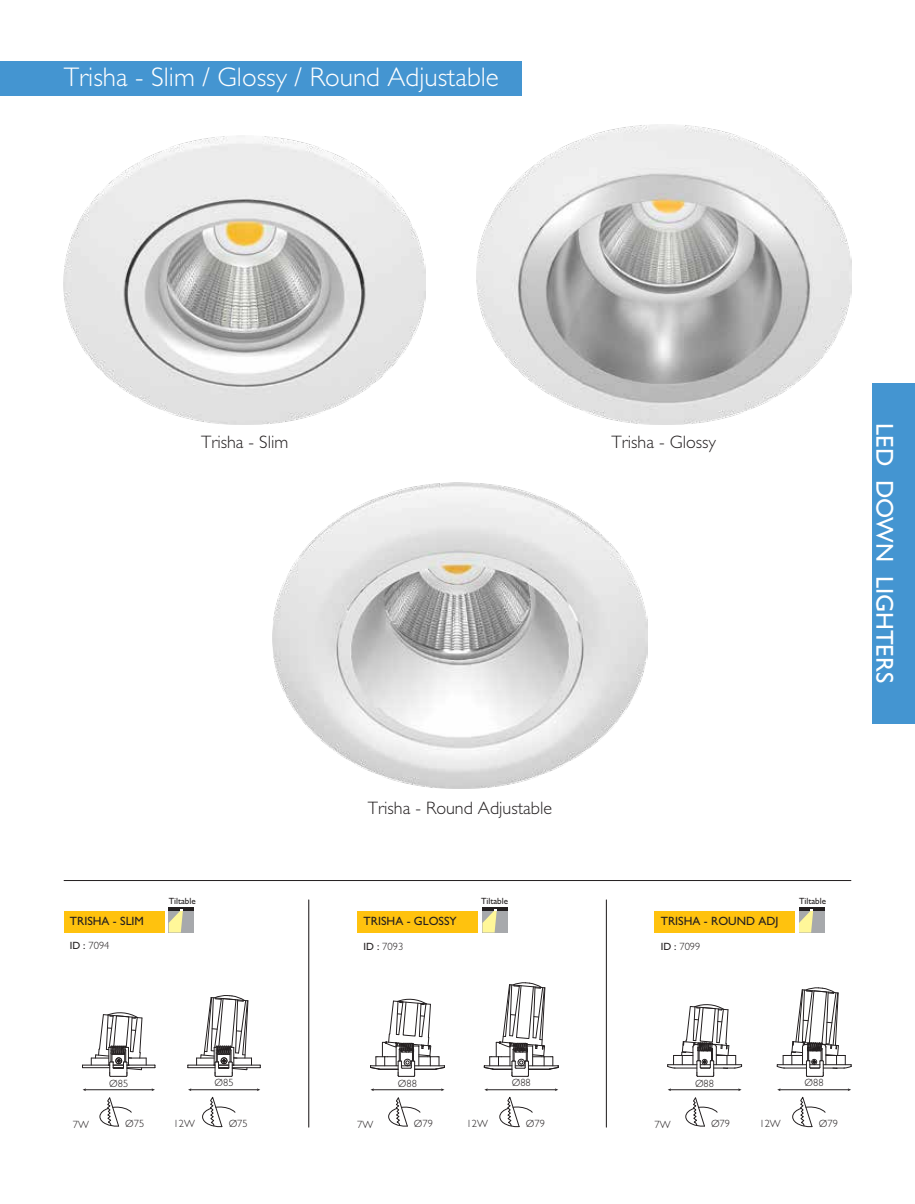
<style>
.page{position:relative;width:915px;height:1204px;background:#fff}
.page>*{position:absolute;margin:0;border:0;box-sizing:border-box;transform-origin:0 0}
.t1{font:300 27px "Gill Sans Std";color:#fff}
.t2{font:24.45px "Gill Sans Std";color:#fff}
.t3{font:300 18px "Gill Sans Std";color:#231f20}
.t4{font:12px "Gill Sans Std";color:#231f20}
.t5{font:300 10.5px "Gill Sans Std";color:#231f20}
.t6{font:9px "Gill Sans Std";color:#231f20}
.s1{font-weight:400}
</style>
<div class="page">
<div style="left:872px;top:383px;width:42px;height:340px;background:#4495d1"></div>
<div style="left:0;top:61px;width:521px;height:34px;background:#4495d1"></div>
<img style="left:272px;top:482px;width:375px;height:306px">
<img style="left:64px;top:135px;width:361px;height:289px">
<img style="left:476px;top:125px;width:374px;height:299px">
<hr style="left:64px;top:880px;width:786px;height:1px;background:#231f20">
<hr style="left:308px;top:899px;width:1px;height:228px;background:#231f20">
<hr style="left:606px;top:899px;width:1px;height:228px;background:#231f20">
<hr style="left:373px;top:1089px;width:69px;height:1px;background:#231f20">
<svg style="left:388px;top:1097px;width:32px;height:29px"></svg>
<svg style="left:370px;top:998px;width:75px;height:78px"></svg>
<hr style="left:486px;top:1089px;width:69px;height:1px;background:#231f20">
<svg style="left:499px;top:1096px;width:33px;height:31px"></svg>
<svg style="left:483px;top:982px;width:76px;height:94px"></svg>
<div style="left:357px;top:911px;width:121px;height:21px;background:#ffc20e"></div>
<div style="left:482px;top:906px;width:26px;height:26px;background:#a7a9ac"></div>
<svg style="left:482px;top:906px;width:26px;height:4px"></svg>
<svg style="left:482px;top:909px;width:14px;height:23px"></svg>
<hr style="left:669px;top:1089px;width:70px;height:1px;background:#231f20">
<svg style="left:685px;top:1097px;width:32px;height:29px"></svg>
<svg style="left:667px;top:1004px;width:75px;height:72px"></svg>
<svg style="left:792px;top:1096px;width:33px;height:31px"></svg>
<hr style="left:779px;top:1089px;width:69px;height:1px;background:#231f20">
<svg style="left:776px;top:987px;width:75px;height:89px"></svg>
<div style="left:654px;top:911px;width:140px;height:21px;background:#ffc20e"></div>
<div style="left:798px;top:906px;width:26px;height:26px;background:#a7a9ac"></div>
<svg style="left:798px;top:906px;width:26px;height:4px"></svg>
<svg style="left:798px;top:909px;width:14px;height:23px"></svg>
<hr style="left:85px;top:1089px;width:67px;height:1px;background:#231f20">
<svg style="left:99px;top:1097px;width:33px;height:29px"></svg>
<svg style="left:82px;top:1012px;width:74px;height:64px"></svg>
<svg style="left:187px;top:995px;width:74px;height:81px"></svg>
<hr style="left:190px;top:1089px;width:68px;height:1px;background:#231f20">
<svg style="left:202px;top:1096px;width:33px;height:31px"></svg>
<div style="left:169px;top:906px;width:25px;height:26px;background:#a7a9ac"></div>
<svg style="left:169px;top:906px;width:25px;height:4px"></svg>
<svg style="left:169px;top:909px;width:14px;height:23px"></svg>
<div style="left:64px;top:911px;width:100px;height:21px;background:#ffc20e"></div>
<h1 class="t1" style="left:64px;top:62px;width:436px">Trisha - Slim / Glossy / Round Adjustable</h1>
<h3 class="t3" style="left:201px;top:431px;width:89px">Trisha - Slim</h3>
<h3 class="t3" style="left:611px;top:431px;width:106px">Trisha - Glossy</h3>
<p class="t4" style="left:70px;top:914px;width:76px">TRISHA - SLIM</p>
<p class="t5" style="left:70px;top:939px;width:41px"><span class="s1">ID :</span> 7094</p>
<p class="t6" style="left:169px;top:896px;width:29px">Tiltable</p>
<h3 class="t3" style="left:367px;top:797px;width:186px">Trisha - Round Adjustable</h3>
<p class="t4" style="left:363px;top:914px;width:95px">TRISHA - GLOSSY</p>
<p class="t5" style="left:363px;top:940px;width:41px"><span class="s1">ID :</span> 7093</p>
<p class="t6" style="left:481px;top:896px;width:28px">Tiltable</p>
<p class="t4" style="left:660px;top:914px;width:119px">TRISHA - ROUND ADJ</p>
<p class="t5" style="left:660px;top:940px;width:41px"><span class="s1">ID :</span> 7099</p>
<p class="t6" style="left:798px;top:896px;width:28px">Tiltable</p>
<h2 class="t2" style="left:898px;top:423px;width:261px;rotate:90deg">LED DOWN LIGHTERS</h2>
<p class="t5" style="left:109px;top:1077px;width:21px">Ø85</p>
<p class="t5" style="left:73px;top:1118px;width:18px">7W</p>
<p class="t5" style="left:125px;top:1117px;width:21px">Ø75</p>
<p class="t5" style="left:214px;top:1076px;width:21px">Ø85</p>
<p class="t5" style="left:173px;top:1117px;width:23px">12W</p>
<p class="t5" style="left:228px;top:1117px;width:21px">Ø75</p>
<p class="t5" style="left:398px;top:1077px;width:21px">Ø88</p>
<p class="t5" style="left:357px;top:1118px;width:18px">7W</p>
<p class="t5" style="left:414px;top:1117px;width:21px">Ø79</p>
<p class="t5" style="left:511px;top:1076px;width:21px">Ø88</p>
<p class="t5" style="left:466px;top:1117px;width:23px">12W</p>
<p class="t5" style="left:525px;top:1117px;width:21px">Ø79</p>
<p class="t5" style="left:694px;top:1077px;width:21px">Ø88</p>
<p class="t5" style="left:654px;top:1118px;width:18px">7W</p>
<p class="t5" style="left:710px;top:1117px;width:21px">Ø79</p>
<p class="t5" style="left:804px;top:1076px;width:21px">Ø88</p>
<p class="t5" style="left:759px;top:1117px;width:23px">12W</p>
<p class="t5" style="left:818px;top:1117px;width:21px">Ø79</p>
</div>
